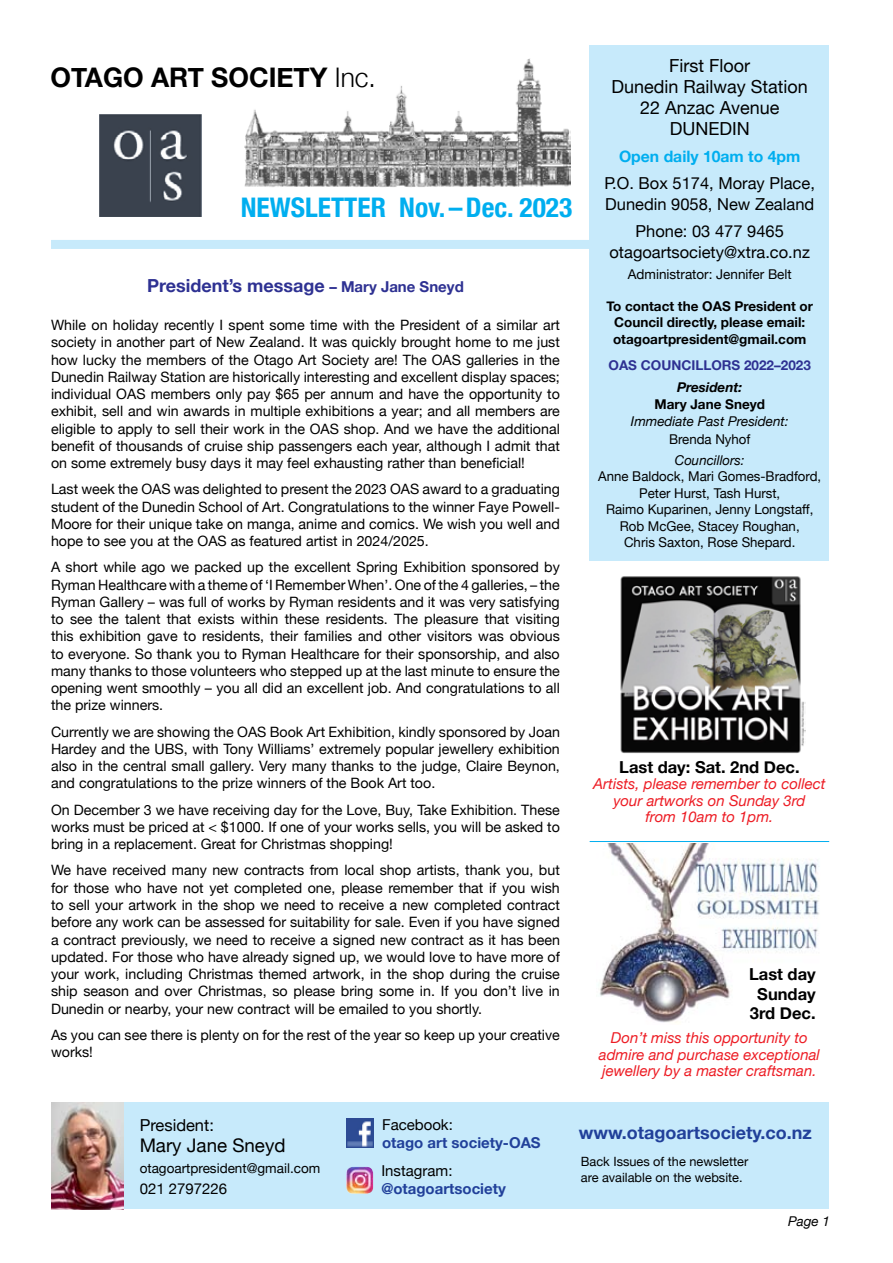
<style>
.page{position:relative;width:893px;height:1263px;background:#fff}
.page>*{position:absolute;margin:0;border:0;box-sizing:border-box;transform-origin:0 0}
.t1{font:700 condensed 27px "Helvetica Neue";color:#00aeef}
.t2{font:700 27px "Helvetica Neue";color:#000}
.t3{font:18.75px "Helvetica Neue";color:#000}
.t4{font:18px/21px "Helvetica Neue";color:#000;text-align:center}
.t5{font:700 18px "Helvetica Neue";color:#2e3192}
.t6{font:700 18px "Helvetica Neue";color:#21409a}
.t7{font:16.5px/21px "Helvetica Neue";color:#000}
.t8{font:700 16.5px/19.5px "Helvetica Neue";color:#000;text-align:center}
.t9{font:700 15.75px "Helvetica Neue";color:#00aeef}
.t10{font:italic 15px/16.5px "Helvetica Neue";color:#ed1c24;text-align:center}
.t11{font:700 15px "Helvetica Neue";color:#21409a}
.t12{font:15px "Helvetica Neue";color:#000}
.t13{font:14.25px/17.2px "Helvetica Neue";color:#000;text-align:justify}
.t14{font:13.5px/16.5px "Helvetica Neue";color:#000;text-align:center}
.t15{font:700 13.5px/16.5px "Helvetica Neue";color:#000;text-align:center}
.t16{font:italic 13.5px "Helvetica Neue";color:#000}
.t17{font:700 13.5px "Helvetica Neue";color:#2e3192}
.t18{font:italic 700 13.5px "Helvetica Neue";color:#000}
.t19{font:12.75px/16.5px "Helvetica Neue";color:#000}
.s1{font-weight:300}
.s2{font-size:15px}
</style>
<div class="page">
<div style="left:125px;top:1102px;width:704px;height:106px;background:#c7eafb"></div>
<img style="left:244px;top:59px;width:326px;height:128px">
<div style="left:590px;top:45px;width:239px;height:516px;background:#c7eafb"></div>
<img style="left:346px;top:1119px;width:27px;height:28px">
<img style="left:346px;top:1167px;width:27px;height:27px">
<div style="left:51px;top:240px;width:553px;height:9px;background:#c7eafb"></div>
<img style="left:100px;top:114px;width:102px;height:102px">
<img style="left:51px;top:1103px;width:72px;height:106px">
<img style="left:600px;top:843px;width:219px;height:180px">
<img style="left:620px;top:576px;width:186px;height:178px">
<hr style="left:590px;top:841px;width:239px;height:1px;background:#00aeef">
<h1 class="t2" style="left:51px;top:61px;width:327px">Otago Art Society <span class="s1">Inc.</span></h1>
<h1 class="t1" style="left:241px;top:191px;width:333px">NEWSLETTER NOV.–DEC. 2023</h1>
<p class="t5" style="left:147px;top:274px;width:318px">President’s message <span class="s2">– Mary Jane Sneyd</span></p>
<p class="t13" style="left:51px;top:316px;width:510px">While on holiday recently I spent some time with the President of a similar art society in another part of New Zealand. It was quickly brought home to me just how lucky the members of the Otago Art Society are! The OAS galleries in the Dunedin Railway Station are historically interesting and excellent display spaces; individual OAS members only pay $65 per annum and have the opportunity to exhibit, sell and win awards in multiple exhibitions a year; and all members are eligible to apply to sell their work in the OAS shop. And we have the additional benefit of thousands of cruise ship passengers each year, although I admit that on some extremely busy days it may feel exhausting rather than beneficial!</p>
<p class="t13" style="left:51px;top:480px;width:510px">Last week the OAS was delighted to present the 2023 OAS award to a graduating student of the Dunedin School of Art. Congratulations to the winner Faye Powell-Moore for their unique take on manga, anime and comics. We wish you well and hope to see you at the OAS as featured artist in 2024/2025.</p>
<p class="t13" style="left:51px;top:558px;width:510px">A short while ago we packed up the excellent Spring Exhibition sponsored by Ryman Healthcare with a theme of ‘I Remember When’. One of the 4 galleries, – the Ryman Gallery – was full of works by Ryman residents and it was very satisfying to see the talent that exists within these residents. The pleasure that visiting this exhibition gave to residents, their families and other visitors was obvious to everyone. So thank you to Ryman Healthcare for their sponsorship, and also many thanks to those volunteers who stepped up at the last minute to ensure the opening went smoothly – you all did an excellent job. And congratulations to all the prize winners.</p>
<p class="t13" style="left:51px;top:723px;width:510px">Currently we are showing the OAS Book Art Exhibition, kindly sponsored by Joan Hardey and the UBS, with Tony Williams’ extremely popular jewellery exhibition also in the central small gallery. Very many thanks to the judge, Claire Beynon, and congratulations to the prize winners of the Book Art too.</p>
<p class="t13" style="left:51px;top:801px;width:510px">On December 3 we have receiving day for the Love, Buy, Take Exhibition. These works must be priced at &lt; $1000. If one of your works sells, you will be asked to bring in a replacement. Great for Christmas shopping!</p>
<p class="t13" style="left:51px;top:861px;width:510px">We have received many new contracts from local shop artists, thank you, but for those who have not yet completed one, please remember that if you wish to sell your artwork in the shop we need to receive a new completed contract before any work can be assessed for suitability for sale. Even if you have signed a contract previously, we need to receive a signed new contract as it has been updated. For those who have already signed up, we would love to have more of your work, including Christmas themed artwork, in the shop during the cruise ship season and over Christmas, so please bring some in. If you don’t live in Dunedin or nearby, your new contract will be emailed to you shortly.</p>
<p class="t13" style="left:51px;top:1026px;width:510px">As you can see there is plenty on for the rest of the year so keep up your creative works!</p>
<p class="t4" style="left:612px;top:55px;width:198px">First Floor<br>Dunedin Railway Station<br>22 Anzac Avenue<br>DUNEDIN</p>
<p class="t9" style="left:619px;top:147px;width:183px">Open daily 10am to 4pm</p>
<p class="t7" style="left:605px;top:173px;width:212px">P.O. Box 5174, Moray Place,<br>Dunedin 9058, New Zealand</p>
<p class="t7" style="left:609px;top:221px;width:202px;text-align:center">Phone: 03 477 9465 otagoartsociety@xtra.co.nz</p>
<p class="t14" style="left:628px;top:266px;width:166px">Administrator: Jennifer Belt</p>
<p class="t15" style="left:606px;top:297px;width:208px">To contact the OAS President or<br>Council directly, please email: otagoartpresident@gmail.com</p>
<p class="t17" style="left:609px;top:357px;width:204px">OAS COUNCI LLORS 2022–2023</p>
<p class="t18" style="left:677px;top:379px;width:67px">President:</p>
<p class="t15" style="left:654px;top:396px;width:112px">Mary Jane Sneyd</p>
<p class="t16" style="left:631px;top:413px;width:159px">Immediate Past President:</p>
<p class="t14" style="left:669px;top:430px;width:83px">Brenda Nyhof</p>
<p class="t16" style="left:675px;top:452px;width:71px">Councillors:</p>
<p class="t14" style="left:598px;top:468px;width:224px">Anne Baldock, Mari Gomes-Bradford,<br>Peter Hurst, Tash Hurst,<br>Raimo Kuparinen, Jenny Longstaff,<br>Rob McGee, Stacey Roughan,<br>Chris Saxton, Rose Shepard.</p>
<p class="t8" style="left:619px;top:757px;width:182px">Last day: Sat. 2nd Dec.</p>
<p class="t10" style="left:593px;top:775px;width:234px">Artists, please remember to collect your artworks on Sunday 3rd<br>from 10am to 1pm.</p>
<p class="t8" style="left:749px;top:964px;width:68px">Last day<br>Sunday<br>3rd Dec.</p>
<p class="t10" style="left:599px;top:1029px;width:222px">Don’t miss this opportunity to admire and purchase exceptional jewellery by a master craftsman.</p>
<p class="t7" style="left:140px;top:1114px;width:76px">President:</p>
<h2 class="t3" style="left:140px;top:1134px;width:147px">Mary Jane Sneyd</h2>
<p class="t14" style="left:140px;top:1159px;width:182px">otagoartpresident@gmail.com</p>
<p class="t12" style="left:140px;top:1179px;width:89px">021 2797226</p>
<p class="t12" style="left:382px;top:1115px;width:72px">Facebook:</p>
<p class="t11" style="left:382px;top:1133px;width:160px">otago art society-OAS</p>
<p class="t12" style="left:381px;top:1161px;width:73px">Instagram:</p>
<p class="t11" style="left:381px;top:1179px;width:126px">@otagoartsociety</p>
<p class="t6" style="left:579px;top:1121px;width:234px">www.otagoartsociety.co.nz</p>
<p class="t19" style="left:581px;top:1153px;width:169px">Back Issues of the newsletter are available on the website.</p>
<p class="t16" style="left:788px;top:1213px;width:44px">Page 1</p>
</div>
